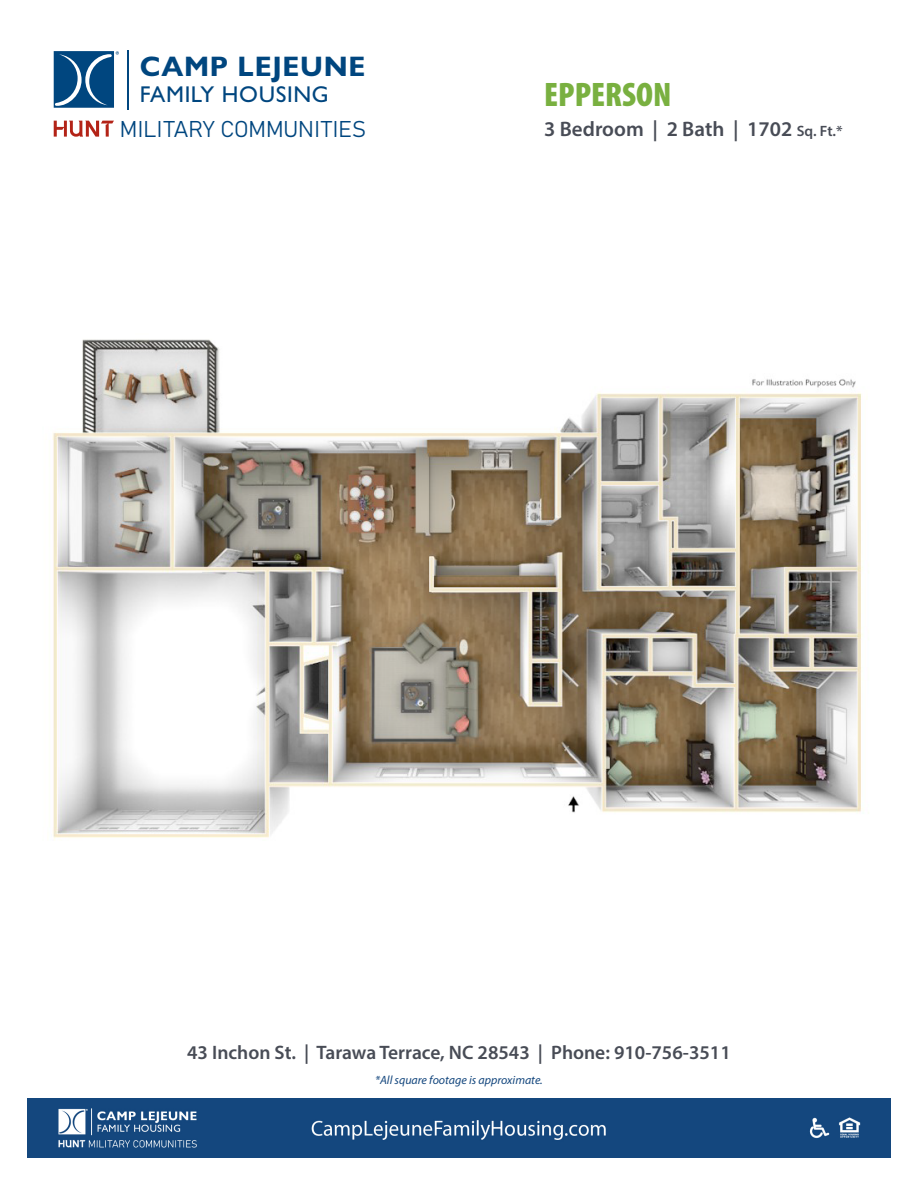
<style>
.page{position:relative;width:918px;height:1188px;background:#fff}
.page>*{position:absolute;margin:0;border:0;box-sizing:border-box;transform-origin:0 0}
.t1{font:900 condensed 34.2px "Myriad Pro";color:#79b040}
.t2{font:700 28.35px "Gill Sans Nova";letter-spacing:.025em;color:#00467f}
.t3{font:500 22.95px "Gill Sans Nova";letter-spacing:.025em;color:#00467f}
.t4{font:22.5px "Bahnschrift";color:#00467f}
.t5{font:600 21px "Myriad Pro";color:#484c56}
.t6{font:600 19.5px "Myriad Pro";color:#484c56}
.t7{font:italic 12px "Myriad Pro";color:#14477e}
.s1{font-size:15px}
</style>
<div class="page">
<img style="left:52px;top:339px;width:810px;height:501px">
<img style="left:27px;top:1098px;width:864px;height:60px">
<svg style="left:54px;top:121px;width:60px;height:16px"></svg>
<svg style="left:54px;top:51px;width:65px;height:57px"></svg>
<hr style="left:127px;top:50px;width:2px;height:60px;background:#00467f">
<div style="left:665px;top:203px;width:199px;height:159px;background:#fff"></div>
<div style="left:507px;top:827px;width:58px;height:75px;background:#fff"></div>
<h2 class="t2" style="left:140px;top:49px;width:227px">CAMP LEJEUNE</h2>
<p class="t3" style="left:140px;top:80px;width:190px">FAMILY HOUSING</p>
<p class="t4" style="left:120px;top:112px;width:248px">MILITARY COMMUNITIES</p>
<h1 class="t1" style="left:544px;top:73px;width:129px">EPPERSON</h1>
<p class="t5" style="left:544px;top:116px;width:300px">3 Bedroom | 2 Bath | 1702 <span class="s1">Sq. Ft.*</span></p>
<p class="t6" style="left:187px;top:1040px;width:545px">43 Inchon St. | Tarawa Terrace, NC 28543 | Phone: 910-756-3511</p>
<p class="t7" style="left:375px;top:1072px;width:169px">*All square footage is approximate.</p>
</div>
